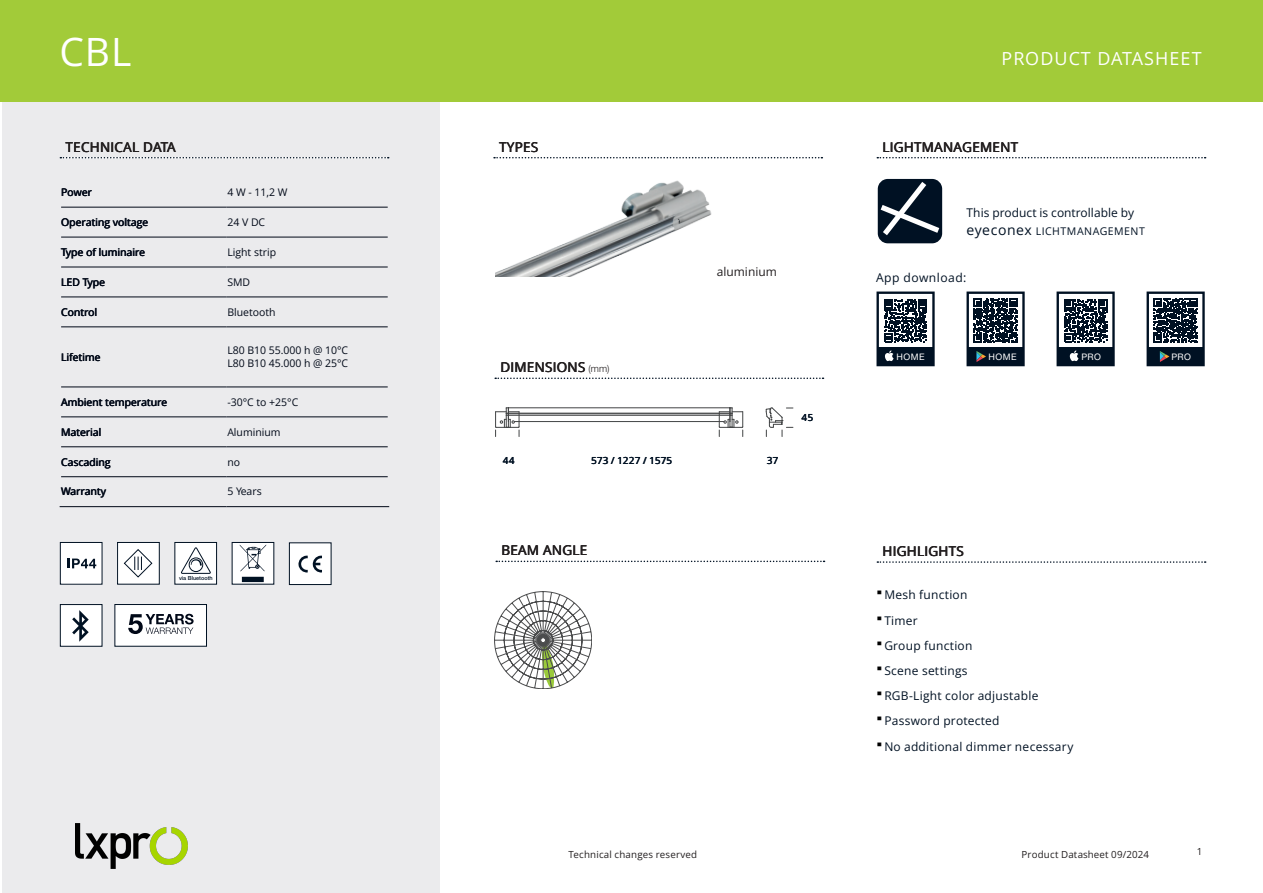
<style>
.page{position:relative;width:1263px;height:893px;background:#fff}
.page>*{position:absolute;margin:0;border:0;box-sizing:border-box;transform-origin:0 0}
.t1{font:39px "Open Sans";color:#fff}
.t2{font:18px "Open Sans";letter-spacing:.05em;color:#fff}
.t3{font:13.5px "Open Sans";letter-spacing:.02em;color:#231f20}
.t4{font:12.15px "Open Sans";letter-spacing:.04em;color:#001123}
.t5{font:12px/25.2px "Open Sans";letter-spacing:.025em;color:#001123}
.t6{font:12px "Open Sans";letter-spacing:.005em;color:#001123}
.t7{font:12px "Open Sans";color:#231f20}
.t8{font:10.65px "Open Sans";letter-spacing:.05em;color:#001123}
.t9{font:10.5px/12.6px "Open Sans";color:#000817}
.t10{font:9.75px "Open Sans";letter-spacing:.02em;color:#231f20}
.t11{font:9.75px "Open Sans";letter-spacing:.025em;color:#001123}
.t12{font:9px "Helvetica Neue LT Std";letter-spacing:.05em;color:#fff}
.t13{font:500 5.55px "Helvetica Neue LT Std";color:#001123}
.s1{font-family:"Helvetica Neue LT Std";font-weight:300;font-size:9.75px}
.s2{font-size:14.1px}
.s3{font-size:12.45px}
.s4{font-family:"Arial";font-weight:900;font-size:18px;color:#000}
</style>
<div class="page">
<div style="left:3px;top:102px;width:437px;height:791px;background:#ebebed"></div>
<svg style="left:60px;top:157px;width:329px;height:1px"></svg>
<svg style="left:877px;top:157px;width:328px;height:1px"></svg>
<svg style="left:494px;top:157px;width:328px;height:1px"></svg>
<svg style="left:495px;top:378px;width:328px;height:1px"></svg>
<svg style="left:496px;top:561px;width:328px;height:1px"></svg>
<hr style="left:61px;top:207px;width:166px;height:1px;background:#000817">
<hr style="left:227px;top:207px;width:161px;height:1px;background:#000817">
<hr style="left:61px;top:237px;width:166px;height:1px;background:#000817">
<hr style="left:227px;top:237px;width:161px;height:1px;background:#000817">
<hr style="left:61px;top:267px;width:166px;height:1px;background:#000817">
<hr style="left:227px;top:267px;width:161px;height:1px;background:#000817">
<hr style="left:61px;top:297px;width:166px;height:1px;background:#000817">
<hr style="left:227px;top:297px;width:161px;height:1px;background:#000817">
<hr style="left:61px;top:327px;width:166px;height:1px;background:#000817">
<hr style="left:227px;top:327px;width:161px;height:1px;background:#000817">
<hr style="left:61px;top:387px;width:166px;height:1px;background:#000817">
<hr style="left:227px;top:387px;width:161px;height:1px;background:#000817">
<hr style="left:61px;top:417px;width:166px;height:1px;background:#000817">
<hr style="left:227px;top:417px;width:161px;height:1px;background:#000817">
<hr style="left:61px;top:447px;width:166px;height:1px;background:#000817">
<hr style="left:227px;top:447px;width:161px;height:1px;background:#000817">
<hr style="left:61px;top:476px;width:166px;height:1px;background:#000817">
<hr style="left:227px;top:476px;width:161px;height:1px;background:#000817">
<hr style="left:60px;top:506px;width:167px;height:1px;background:#000817">
<hr style="left:227px;top:506px;width:162px;height:1px;background:#000817">
<div style="left:878px;top:179px;width:64px;height:64px;background:#001123;border-radius:10px"></div>
<svg style="left:881px;top:182px;width:58px;height:53px"></svg>
<svg style="left:884px;top:299px;width:43px;height:43px"></svg>
<div style="left:876px;top:292px;width:59px;height:74px;border:2px solid #001123"></div>
<div style="left:878px;top:347px;width:55px;height:19px;background:#001123"></div>
<svg style="left:885px;top:350px;width:9px;height:11px"></svg>
<svg style="left:973px;top:299px;width:44px;height:44px"></svg>
<div style="left:966px;top:292px;width:59px;height:74px;border:2px solid #001123"></div>
<div style="left:968px;top:347px;width:55px;height:19px;background:#001123"></div>
<svg style="left:976px;top:351px;width:10px;height:11px"></svg>
<svg style="left:1064px;top:299px;width:43px;height:43px"></svg>
<div style="left:1056px;top:292px;width:59px;height:74px;border:2px solid #001123"></div>
<div style="left:1058px;top:347px;width:55px;height:19px;background:#001123"></div>
<svg style="left:1070px;top:350px;width:8px;height:11px"></svg>
<svg style="left:1153px;top:299px;width:44px;height:44px"></svg>
<div style="left:1146px;top:292px;width:59px;height:74px;border:2px solid #001123"></div>
<div style="left:1148px;top:347px;width:55px;height:19px;background:#001123"></div>
<svg style="left:1160px;top:351px;width:9px;height:11px"></svg>
<svg style="left:877px;top:561px;width:329px;height:2px"></svg>
<hr style="left:508px;top:413px;width:222px;height:1px;background:#424445">
<hr style="left:508px;top:415px;width:222px;height:1px;background:#424445">
<hr style="left:508px;top:408px;width:222px;height:1px;background:#424445">
<hr style="left:514px;top:421px;width:210px;height:1px;background:#424445">
<svg style="left:495px;top:408px;width:25px;height:29px"></svg>
<svg style="left:719px;top:408px;width:24px;height:29px"></svg>
<svg style="left:766px;top:408px;width:27px;height:29px"></svg>
<svg style="left:494px;top:591px;width:98px;height:98px"></svg>
<img style="left:495px;top:180px;width:217px;height:97px">
<svg style="left:117px;top:542px;width:43px;height:43px"></svg>
<svg style="left:60px;top:542px;width:42px;height:43px"></svg>
<svg style="left:174px;top:542px;width:43px;height:43px"></svg>
<svg style="left:234px;top:544px;width:38px;height:39px"></svg>
<svg style="left:62px;top:606px;width:38px;height:39px"></svg>
<div style="left:60px;top:604px;width:42px;height:43px;border:1px solid #001123"></div>
<div style="left:289px;top:542px;width:42px;height:43px;background:#fff;border:1px solid #001123"></div>
<svg style="left:291px;top:545px;width:39px;height:39px"></svg>
<svg style="left:62px;top:544px;width:39px;height:39px;background:#e7e8ea"></svg>
<svg style="left:119px;top:544px;width:39px;height:39px;background:#ebeced"></svg>
<svg style="left:176px;top:544px;width:39px;height:39px;background:#e5e7e9"></svg>
<div style="left:114px;top:604px;width:93px;height:43px;background:#fff;border:1px solid #001123"></div>
<svg style="left:128px;top:614px;width:66px;height:20px"></svg>
<div style="left:0;top:0;width:1263px;height:102px;background:#a2cb39"></div>
<img style="left:75px;top:823px;width:113px;height:45px">
<h1 class="t1" style="left:60px;top:33px;width:73px">CBL</h1>
<h2 class="t2" style="left:1002px;top:50px;width:202px">PRODUCT DATASHEET</h2>
<p class="t3" style="left:66px;top:140px;width:112px">TECHNICAL DATA</p>
<p class="t3" style="left:499px;top:140px;width:41px">TYPES</p>
<p class="t3" style="left:882px;top:140px;width:137px">LIGHTMANAGEMENT</p>
<p class="t9" style="left:61px;top:186px;width:32px">Power</p>
<p class="t9" style="left:227px;top:186px;width:62px">4 W - 11,2 W</p>
<p class="t9" style="left:61px;top:216px;width:89px">Operating voltage</p>
<p class="t9" style="left:227px;top:216px;width:39px">24 V DC</p>
<p class="t9" style="left:61px;top:246px;width:85px">Type of luminaire</p>
<p class="t9" style="left:227px;top:246px;width:50px">Light strip</p>
<p class="t9" style="left:61px;top:276px;width:45px">LED Type</p>
<p class="t9" style="left:227px;top:276px;width:24px">SMD</p>
<p class="t9" style="left:61px;top:306px;width:38px">Control</p>
<p class="t9" style="left:227px;top:306px;width:50px">Bluetooth</p>
<p class="t9" style="left:61px;top:351px;width:41px">Lifetime</p>
<p class="t9" style="left:227px;top:345px;width:122px">L80 B10 55.000 h @ 10°C<br>L80 B10 45.000 h @ 25°C</p>
<p class="t9" style="left:61px;top:396px;width:108px">Ambient temperature</p>
<p class="t9" style="left:227px;top:396px;width:73px">-30°C to +25°C</p>
<p class="t9" style="left:61px;top:426px;width:42px">Material</p>
<p class="t9" style="left:227px;top:426px;width:55px">Aluminium</p>
<p class="t9" style="left:61px;top:456px;width:51px">Cascading</p>
<p class="t9" style="left:227px;top:456px;width:14px">no</p>
<p class="t9" style="left:61px;top:486px;width:46px">Warranty</p>
<p class="t9" style="left:227px;top:486px;width:36px">5 Years</p>
<p class="t13" style="left:179px;top:575px;width:35px">via Bluetooth</p>
<p class="t7" style="left:717px;top:266px;width:62px">aluminium</p>
<p class="t3" style="left:500px;top:361px;width:111px">DIMENSIONS <span class="s1">(mm)</span></p>
<p class="t11" style="left:503px;top:456px;width:13px">44</p>
<p class="t11" style="left:767px;top:456px;width:13px">37</p>
<p class="t11" style="left:591px;top:456px;width:82px">573 / 1227 / 1575</p>
<p class="t11" style="left:802px;top:413px;width:13px">45</p>
<p class="t3" style="left:501px;top:544px;width:87px">BEAM ANGLE</p>
<p class="t10" style="left:569px;top:849px;width:130px">Technical changes reserved</p>
<p class="t6" style="left:966px;top:207px;width:169px">This product is controllable by</p>
<p class="t8" style="left:966px;top:226px;width:180px"><span class="s2">eyeconex</span> LICHTMANAGEMENT</p>
<p class="t4" style="left:876px;top:271px;width:92px">App download<span class="s3">:</span></p>
<p class="t12" style="left:897px;top:351px;width:30px">HOME</p>
<p class="t12" style="left:988px;top:351px;width:30px">HOME</p>
<p class="t12" style="left:1081px;top:351px;width:21px">PRO</p>
<p class="t12" style="left:1171px;top:351px;width:21px">PRO</p>
<p class="t3" style="left:882px;top:545px;width:83px">HIGHLIGHTS</p>
<p class="t5" style="left:876px;top:583px;width:198px"><span class="s4">·</span> Mesh function<br><span class="s4">·</span> Timer<br><span class="s4">·</span> Group function<br><span class="s4">·</span> Scene settings<br><span class="s4">·</span> RGB-Light color adjustable<br><span class="s4">·</span> Password protected<br><span class="s4">·</span> No additional dimmer necessary</p>
<p class="t10" style="left:1022px;top:849px;width:129px">Product Datasheet 09/2024</p>
<p class="t10" style="left:1197px;top:847px;width:7px">1</p>
</div>
